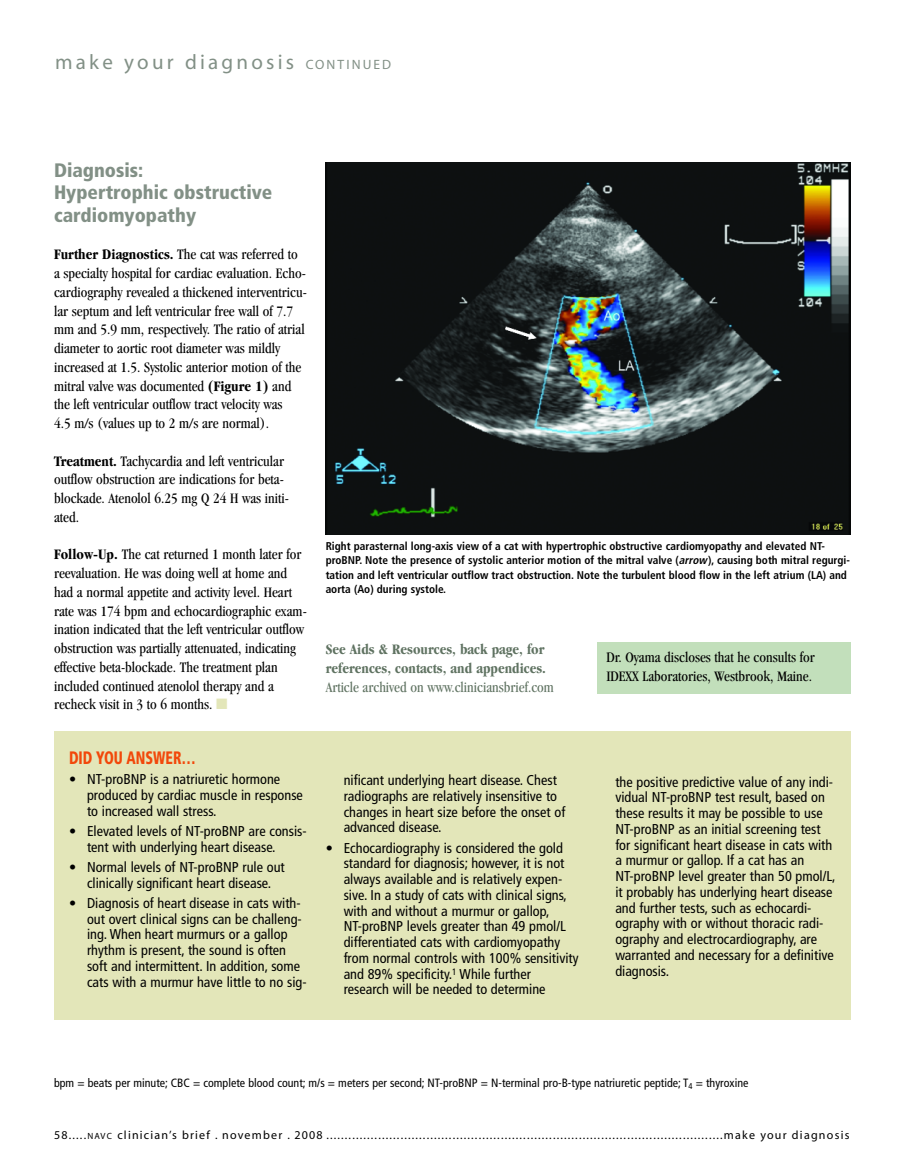
<style>
.page{position:relative;width:905px;height:1175px;background:#fff}
.page>*{position:absolute;margin:0;border:0;box-sizing:border-box;transform-origin:0 0}
.t1{font:21px "Myriad";letter-spacing:.155em;color:#829086}
.t2{font:900 condensed 19.5px/22.5px "Frutiger";color:#829086}
.t3{font:900 condensed 18px "Frutiger";color:#f2480a;scale:.8 1}
.t4{font:condensed 15px/18.8px "Garamond";color:#000}
.t5{font:700 condensed 15px/18.8px "Garamond";color:#607362}
.t6{font:condensed 15px "Garamond";color:#607362}
.t7{font:condensed 14.25px/15.8px "Frutiger";color:#000}
.t8{font:12px "Myriad";letter-spacing:.1em;color:#000}
.t9{font:condensed 12px "Frutiger";color:#000}
.t10{font:700 condensed 11.25px/14.2px "Frutiger";color:#000}
.s1{font-size:13.5px}
.s2{font-weight:700}
.s3{color:#e3e6b9}
.s4{font-style:italic}
.s5{font-size:9px}
</style>
<div class="page">
<div style="left:54px;top:731px;width:796px;height:288px;background:#e3e6b9"></div>
<img style="left:326px;top:162px;width:524px;height:372px">
<div style="left:597px;top:642px;width:253px;height:52px;background:#c2dfbb"></div>
<h1 class="t1" style="left:55px;top:54px;width:337px">make your diagnosis <span class="s1">CONTINUED</span></h1>
<h2 class="t2" style="left:54px;top:160px;width:220px">Diagnosis:<br>Hypertrophic obstructive cardiomyopathy</h2>
<p class="t4" style="left:54px;top:246px;width:254px"><span class="s2">Further Diagnostics.</span> The cat was referred to a specialty hospital for cardiac evaluation. Echo&shy;cardiography revealed a thickened interventricu&shy;lar septum and left ventricular free wall of 7.7 mm and 5.9 mm, respectively. The ratio of atrial diameter to aortic root diameter was mildly increased at 1.5. Systolic anterior motion of the mitral valve was documented <span class="s2">(Figure 1)</span> and the left ventricular outflow tract velocity was<br>4.5 m/s (values up to 2 m/s are normal).</p>
<p class="t4" style="left:54px;top:452px;width:236px"><span class="s2">Treatment.</span> Tachycardia and left ventricular outflow obstruction are indications for beta&shy;blockade. Atenolol 6.25 mg Q 24 H was initi&shy;ated.</p>
<p class="t4" style="left:54px;top:546px;width:254px"><span class="s2">Follow-Up.</span> The cat returned 1 month later for reevaluation. He was doing well at home and had a normal appetite and activity level. Heart rate was 174 bpm and echocardiographic exam&shy;ination indicated that the left ventricular outflow obstruction was partially attenuated, indicating effective beta-blockade. The treatment plan included continued atenolol therapy and a recheck visit in 3 to 6 months. <span class="s3">■</span></p>
<p class="t3" style="left:69px;top:750px;width:160px">DID YOU ANSWER…</p>
<p class="t7" style="left:87px;top:772px;width:217px;text-indent:-18px">• NT-proBNP is a natriuretic hormone produced by cardiac muscle in response to increased wall stress.</p>
<p class="t7" style="left:87px;top:824px;width:221px;text-indent:-18px">• Elevated levels of NT-proBNP are consis&shy;tent with underlying heart disease.</p>
<p class="t7" style="left:69px;top:860px;width:217px;text-align:center">• Normal levels of NT-proBNP rule out clinically significant heart disease.</p>
<p class="t7" style="left:87px;top:896px;width:221px;text-indent:-18px">• Diagnosis of heart disease in cats with&shy;out overt clinical signs can be challeng&shy;ing. When heart murmurs or a gallop rhythm is present, the sound is often soft and intermittent. In addition, some cats with a murmur have little to no sig-</p>
<p class="t10" style="left:325px;top:540px;width:526px">Right parasternal long-axis view of a cat with hypertrophic obstructive cardiomyopathy and elevated NT&shy;proBNP. Note the presence of systolic anterior motion of the mitral valve (<span class="s4">arrow</span>), causing both mitral regurgi&shy;tation and left ventricular outflow tract obstruction. Note the turbulent blood flow in the left atrium (LA) and aorta (Ao) during systole.</p>
<p class="t5" style="left:326px;top:641px;width:222px">See Aids &amp; Resources, back page, for references, contacts, and appendices.</p>
<p class="t6" style="left:326px;top:681px;width:230px">Article archived on www.cliniciansbrief.com</p>
<p class="t4" style="left:606px;top:649px;width:210px">Dr. Oyama discloses that he consults for<br>IDEXX Laboratories, Westbrook, Maine.</p>
<p class="t7" style="left:344px;top:773px;width:223px">nificant underlying heart disease. Chest radiographs are relatively insensitive to changes in heart size before the onset of advanced disease.</p>
<p class="t7" style="left:344px;top:841px;width:236px;text-indent:-18px">• Echocardiography is considered the gold standard for diagnosis; however, it is not always available and is relatively expen&shy;sive. In a study of cats with clinical signs, with and without a murmur or gallop, NT-proBNP levels greater than 49 pmol/L differentiated cats with cardiomyopathy from normal controls with 100% sensitivity and 89% specificity.<sup>1</sup> While further research will be needed to determine</p>
<p class="t7" style="left:615px;top:775px;width:222px">the positive predictive value of any indi&shy;vidual NT-proBNP test result, based on these results it may be possible to use NT-proBNP as an initial screening test for significant heart disease in cats with a murmur or gallop. If a cat has an NT-proBNP level greater than 50 pmol/L, it probably has underlying heart disease and further tests, such as echocardi&shy;ography with or without thoracic radi&shy;ography and electrocardiography, are warranted and necessary for a definitive diagnosis.</p>
<p class="t9" style="left:54px;top:1078px;width:696px">bpm = beats per minute; CBC = complete blood count; m/s = meters per second; NT-proBNP = N-terminal pro-B-type natriuretic peptide; T<sub>4</sub> = thyroxine</p>
<p class="t8" style="left:54px;top:1129px;width:797px">58.....<span class="s5">NAVC</span> clinician’s brief . november . 2008 ...........................................................................................................make your diagnosis</p>
</div>
